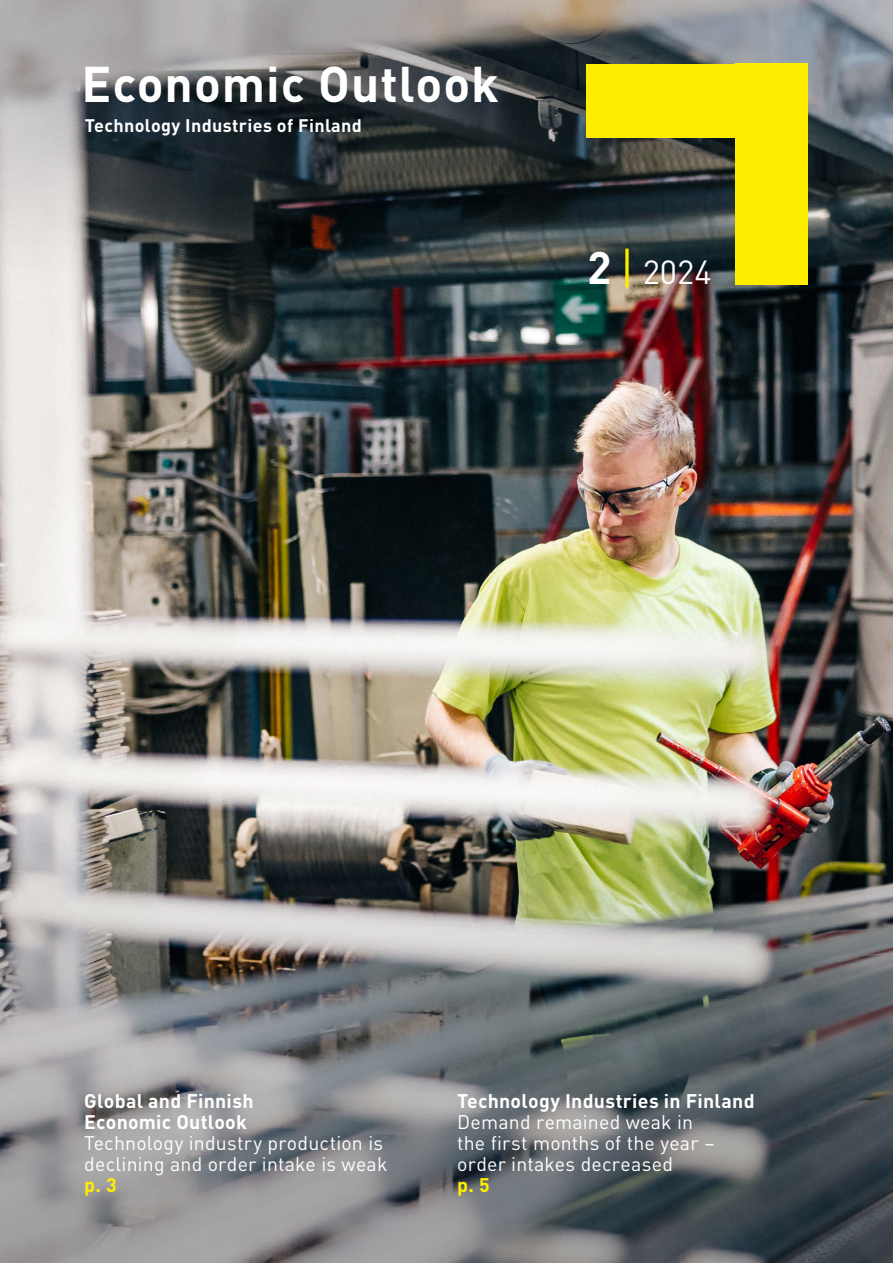
<style>
.page{position:relative;width:893px;height:1263px;background:#fff}
.page>*{position:absolute;margin:0;border:0;box-sizing:border-box;transform-origin:0 0}
.t1{font:700 49.5px "DIN Pro";letter-spacing:.02em;color:#fff}
.t2{font:33px "DIN Pro";color:#fff}
.t3{font:19.5px/21px "DIN Pro";letter-spacing:.01em;color:#fff}
.t4{font:700 19.5px/21px "DIN Pro";letter-spacing:.015em;color:#fff}
.t5{font:700 19.5px "DIN Pro";color:#ffed00}
.t6{font:700 18px "DIN Pro";letter-spacing:.02em;color:#fff}
.s1{font-weight:700;font-size:45px}
.s2{font-size:45px;color:#ffed00}
</style>
<div class="page">
<img style="left:0;top:287px;width:893px;height:517px">
<img style="left:0;top:804px;width:893px;height:459px">
<svg style="left:0;top:0;width:893px;height:287px;background:#565b5c"></svg>
<div style="left:587px;top:64px;width:221px;height:73px;background:#ffed00"></div>
<div style="left:736px;top:64px;width:72px;height:221px;background:#ffed00"></div>
<h1 class="t1" style="left:82px;top:45px;width:419px">Economic Outlook</h1>
<p class="t6" style="left:85px;top:111px;width:279px">Technology Industries of Finland</p>
<h2 class="t2" style="left:587px;top:247px;width:126px"><span class="s1">2</span> <span class="s2">|</span> 2024</h2>
<p class="t4" style="left:84px;top:1089px;width:171px">Global and Finnish<br>Economic Outlook</p>
<p class="t3" style="left:84px;top:1131px;width:305px">Technology industry production is declining and order intake is weak</p>
<p class="t5" style="left:84px;top:1170px;width:34px">p. 3</p>
<p class="t4" style="left:457px;top:1089px;width:299px">Technology Industries in Finland</p>
<p class="t3" style="left:457px;top:1110px;width:260px">Demand remained weak in the first months of the year – order intakes decreased</p>
<p class="t5" style="left:457px;top:1170px;width:34px">p. 5</p>
</div>
